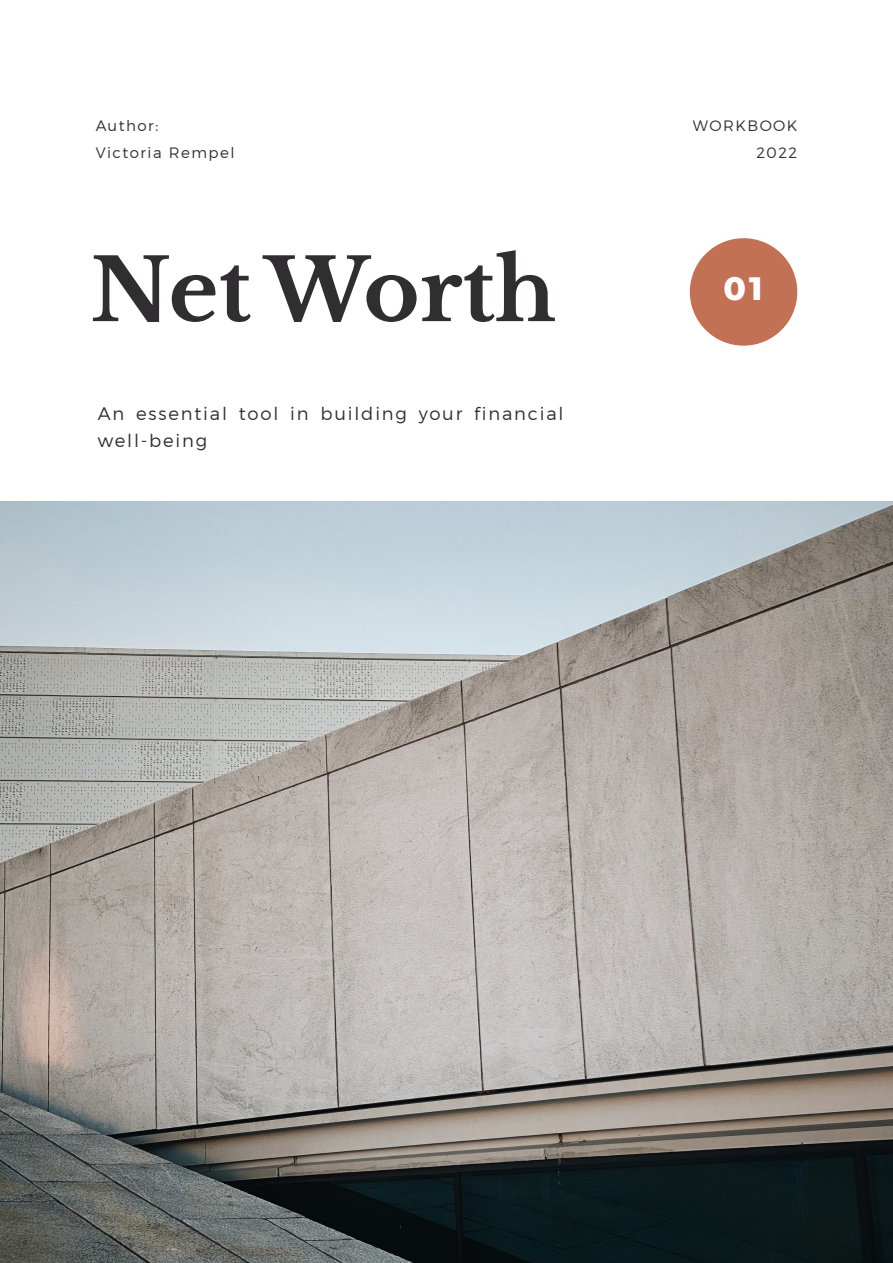
<style>
.page{position:relative;width:893px;height:1263px;background:#fff}
.page>*{position:absolute;margin:0;border:0;box-sizing:border-box;transform-origin:0 0}
.t1{font:700 85.5px "Libre Baskerville";color:#312e32}
.t2{font:800 33px "Montserrat";color:#fff}
.t3{font:300 18px/27px "Montserrat";letter-spacing:.1em;color:#312e32}
.t4{font:300 15px "Montserrat";letter-spacing:.1em;color:#312e32}
</style>
<div class="page">
<img style="left:0;top:502px;width:893px;height:761px">
<div style="left:690px;top:238px;width:107px;height:108px;background:#c27155;border-radius:50%"></div>
<p class="t4" style="left:96px;top:117px;width:64px">Author:</p>
<p class="t4" style="left:96px;top:144px;width:141px">Victoria Rempel</p>
<p class="t1" style="left:90px;top:238px;width:467px">Net Worth</p>
<p class="t3" style="left:98px;top:400px;width:467px">An essential tool in building your financial well-being</p>
<p class="t4" style="left:693px;top:117px;width:106px">WORKBOOK</p>
<p class="t4" style="left:756px;top:144px;width:42px">2022</p>
<p class="t2" style="left:724px;top:264px;width:41px">01</p>
</div>
